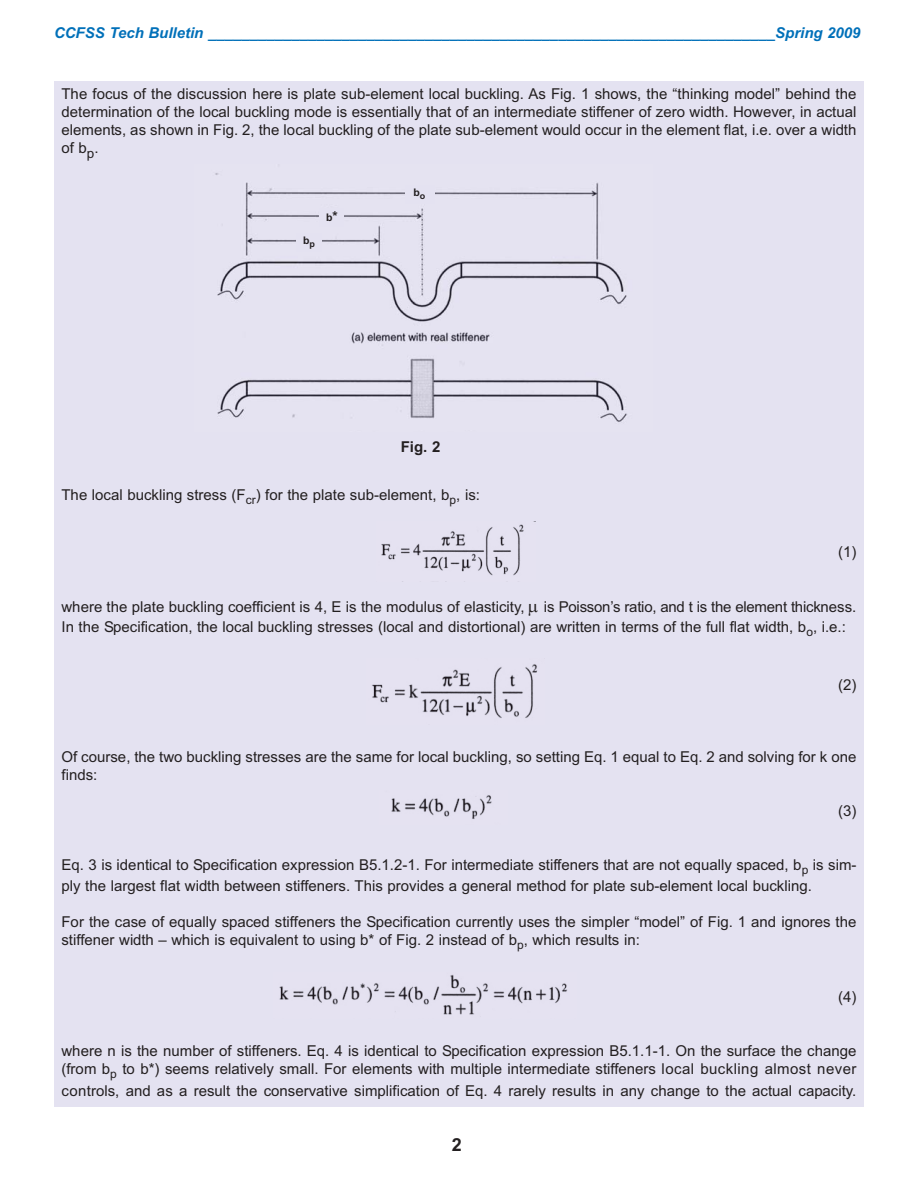
<style>
.page{position:relative;width:918px;height:1188px;background:#fff}
.page>*{position:absolute;margin:0;border:0;box-sizing:border-box;transform-origin:0 0}
.t1{font:700 18px "Arial";color:#231f20}
.t2{font:15px/18px "Arial";color:#231f20}
.t3{font:italic 700 15px "Arial";color:#0070b9}
.t4{font:700 15px "Arial";color:#231f20}
.t5{font:700 10.5px "Arial";color:#231f20}
.s1{font-size:13.5px}
</style>
<div class="page">
<div style="left:54px;top:81px;width:810px;height:1026px;background:#e4e2f1"></div>
<img style="left:215px;top:173px;width:412px;height:249px">
<img style="left:381px;top:521px;width:154px;height:61px">
<img style="left:372px;top:664px;width:165px;height:54px">
<img style="left:391px;top:795px;width:101px;height:24px">
<img style="left:279px;top:974px;width:288px;height:41px">
<div style="left:320px;top:208px;width:24px;height:19px;background:#e4e2f1"></div>
<div style="left:297px;top:233px;width:25px;height:19px;background:#e4e2f1"></div>
<div style="left:405px;top:186px;width:29px;height:18px;background:#e4e2f1"></div>
<p class="t3" style="left:54px;top:24px;width:808px">CCFSS Tech Bulletin ____________________________________________________________________Spring 2009</p>
<p class="t2" style="left:62px;top:87px;width:796px;text-align:justify">The focus of the discussion here is plate sub-element local buckling. As Fig. 1 shows, the “thinking model” behind the determination of the local buckling mode is essentially that of an intermediate stiffener of zero width. However, in actual elements, as shown in Fig. 2, the local buckling of the plate sub-element would occur in the element flat, i.e. over a width of b<sub>p</sub>.</p>
<p class="t5" style="left:303px;top:234px;width:13px">b<sub>p</sub></p>
<p class="t5" style="left:326px;top:211px;width:13px">b<span class="s1">*</span></p>
<p class="t5" style="left:414px;top:186px;width:13px">b<sub>o</sub></p>
<p class="t4" style="left:401px;top:438px;width:41px">Fig. 2</p>
<p class="t2" style="left:61px;top:487px;width:420px">The local buckling stress (F<sub>cr</sub>) for the plate sub-element, b<sub>p</sub>, is:</p>
<p class="t2" style="left:838px;top:544px;width:20px">(1)</p>
<p class="t2" style="left:62px;top:600px;width:465px">where the plate buckling coefficient is 4, E is the modulus of elasticity,</p>
<p class="t2" style="left:61px;top:599px;width:796px;line-height:20.1px;text-indent:482px">is Poisson’s ratio, and t is the element thickness.<br>In the Specification, the local buckling stresses (local and distortional) are written in terms of the full flat width, b<sub>o</sub>, i.e.:</p>
<p class="t2" style="left:838px;top:677px;width:20px">(2)</p>
<p class="t2" style="left:62px;top:749px;width:796px">Of course, the two buckling stresses are the same for local buckling, so setting Eq. 1 equal to Eq. 2 and solving for k one finds:</p>
<p class="t2" style="left:838px;top:803px;width:20px">(3)</p>
<p class="t2" style="left:61px;top:855px;width:796px;line-height:21.3px">Eq. 3 is identical to Specification expression B5.1.2-1. For intermediate stiffeners that are not equally spaced, b<sub>p</sub> is sim&shy;ply the largest flat width between stiffeners. This provides a general method for plate sub-element local buckling.</p>
<p class="t2" style="left:61px;top:914px;width:796px">For the case of equally spaced stiffeners the Specification currently uses the simpler “model” of Fig. 1 and ignores the stiffener width – which is equivalent to using b* of Fig. 2 instead of b<sub>p</sub>, which results in:</p>
<p class="t2" style="left:838px;top:990px;width:20px">(4)</p>
<p class="t2" style="left:62px;top:1044px;width:796px">where n is the number of stiffeners. Eq. 4 is identical to Specification expression B5.1.1-1. On the surface the change (from b<sub>p</sub> to b*) seems relatively small. For elements with multiple intermediate stiffeners local buckling almost never</p>
<p class="t2" style="left:61px;top:1083px;width:796px">controls, and as a result the conservative simplification of Eq. 4 rarely results in any change to the actual capacity.</p>
<p class="t1" style="left:452px;top:1134px;width:12px">2</p>
</div>
